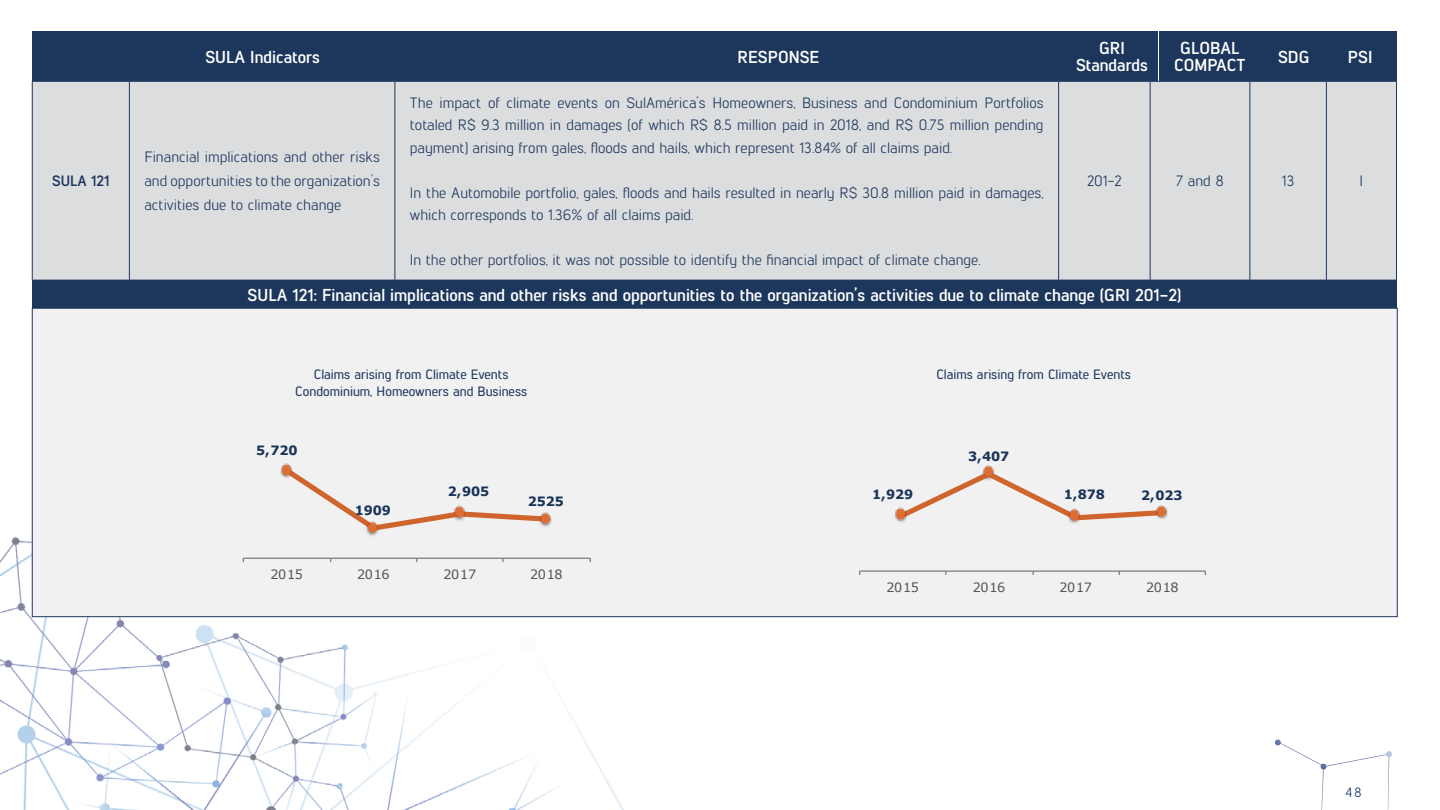
<style>
.page{position:relative;width:1440px;height:810px;background:#fff}
.page>*{position:absolute;margin:0;border:0;box-sizing:border-box;transform-origin:0 0}
.t1{font:700 17.25px/17.1px "Lintel";color:#fff;text-align:center}
.t2{font:15px/22.5px "Lintel";color:#1b365d;text-align:justify}
.t3{font:700 15px "Lintel";color:#1b365d}
.t4{font:500 13.5px/16.2px "Lintel";color:#1b365d;text-align:center}
.t5{font:13.5px "Lintel";color:#0b2d72}
.t6{font:700 12.83px "Verdana";letter-spacing:-.01em;color:#1b365d}
.t7{font:12.83px "Verdana";letter-spacing:-.035em;color:#595959}
</style>
<div class="page">
<img style="left:0;top:347px;width:886px;height:463px">
<svg style="left:1275px;top:739px;width:117px;height:71px"></svg>
<div style="left:32px;top:308px;width:1366px;height:309px;background:#f1f1f2;border:1px solid #1c365c"></div>
<div style="left:32px;top:81px;width:97px;height:199px;background:#dcddde"></div>
<div style="left:129px;top:81px;width:266px;height:199px;background:#dcddde"></div>
<div style="left:395px;top:81px;width:664px;height:199px;background:#dcddde"></div>
<div style="left:1059px;top:81px;width:91px;height:199px;background:#dcddde"></div>
<div style="left:1150px;top:81px;width:100px;height:199px;background:#dcddde"></div>
<div style="left:1250px;top:81px;width:76px;height:199px;background:#dcddde"></div>
<div style="left:1326px;top:81px;width:71px;height:199px;background:#dcddde"></div>
<hr style="left:32px;top:82px;width:1px;height:198px;background:#1c365c">
<hr style="left:32px;top:81px;width:97px;height:1px;background:#1c365c">
<hr style="left:129px;top:81px;width:266px;height:1px;background:#1c365c">
<hr style="left:395px;top:81px;width:664px;height:1px;background:#1c365c">
<hr style="left:1059px;top:81px;width:91px;height:1px;background:#1c365c">
<hr style="left:1150px;top:81px;width:100px;height:1px;background:#1c365c">
<hr style="left:1250px;top:81px;width:76px;height:1px;background:#1c365c">
<hr style="left:1326px;top:81px;width:71px;height:1px;background:#1c365c">
<hr style="left:129px;top:82px;width:1px;height:198px;background:#1c365c">
<hr style="left:395px;top:82px;width:1px;height:198px;background:#1c365c">
<hr style="left:1058px;top:82px;width:1px;height:198px;background:#1c365c">
<hr style="left:1150px;top:82px;width:1px;height:198px;background:#1c365c">
<hr style="left:1250px;top:82px;width:1px;height:198px;background:#1c365c">
<hr style="left:1326px;top:82px;width:1px;height:198px;background:#1c365c">
<hr style="left:1396px;top:82px;width:1px;height:198px;background:#1c365c">
<div style="left:32px;top:280px;width:1365px;height:28px;background:#1c365c"></div>
<svg style="left:242px;top:463px;width:349px;height:100px"></svg>
<svg style="left:859px;top:465px;width:347px;height:110px"></svg>
<div style="left:491px;top:32px;width:574px;height:49px;background:#1c365c"></div>
<div style="left:32px;top:32px;width:461px;height:49px;background:#1c365c"></div>
<div style="left:1065px;top:32px;width:93px;height:49px;background:#1c365c"></div>
<div style="left:1331px;top:32px;width:66px;height:49px;background:#1c365c"></div>
<div style="left:1256px;top:32px;width:75px;height:49px;background:#1c365c"></div>
<div style="left:1159px;top:32px;width:97px;height:49px;background:#1c365c"></div>
<p class="t3" style="left:52px;top:171px;width:59px">SULA 121</p>
<p class="t1" style="left:205px;top:47px;width:116px">SULA Indicators</p>
<p class="t1" style="left:738px;top:47px;width:83px">RESPONSE</p>
<p class="t1" style="left:1174px;top:39px;width:73px">GLOBAL<br>COMPACT</p>
<p class="t1" style="left:1278px;top:47px;width:33px">SDG</p>
<p class="t1" style="left:1076px;top:39px;width:73px">GRI<br>Standards</p>
<p class="t1" style="left:1348px;top:47px;width:26px">PSI</p>
<p class="t2" style="left:144px;top:144px;width:237px;line-height:24px">Financial implications and other risks and opportunities to the organization’s activities due to climate change</p>
<p class="t2" style="left:410px;top:90px;width:635px">The impact of climate events on SulAmérica’s Homeowners, Business and Condominium Portfolios totaled R$ 9.3 million in damages (of which R$ 8.5 million paid in 2018, and R$ 0.75 million pending payment) arising from gales, floods and hails, which represent 13.84% of all claims paid.</p>
<p class="t2" style="left:410px;top:180px;width:635px">In the Automobile portfolio, gales, floods and hails resulted in nearly R$ 30.8 million paid in damages, which corresponds to 1.36% of all claims paid.</p>
<p class="t2" style="left:410px;top:248px;width:572px">In the other portfolios, it was not possible to identify the financial impact of climate change.</p>
<p class="t2" style="left:1087px;top:169px;width:36px">201-2</p>
<p class="t2" style="left:1176px;top:169px;width:49px">7 and 8</p>
<p class="t2" style="left:1282px;top:169px;width:14px">13</p>
<p class="t2" style="left:1360px;top:169px;width:5px">I</p>
<p class="t1" style="left:248px;top:285px;width:935px">SULA 121: Financial implications and other risks and opportunities to the organization’s activities due to climate change (GRI 201-2)</p>
<p class="t4" style="left:295px;top:366px;width:234px">Claims arising from Climate Events<br>Condominium, Homeowners and Business</p>
<p class="t4" style="left:936px;top:366px;width:196px">Claims arising from Climate Events</p>
<p class="t6" style="left:256px;top:441px;width:43px">5,720</p>
<p class="t6" style="left:355px;top:501px;width:38px">1909</p>
<p class="t6" style="left:448px;top:482px;width:43px">2,905</p>
<p class="t6" style="left:528px;top:492px;width:38px">2525</p>
<p class="t7" style="left:270px;top:566px;width:34px">2015</p>
<p class="t7" style="left:357px;top:566px;width:34px">2016</p>
<p class="t7" style="left:444px;top:566px;width:34px">2017</p>
<p class="t7" style="left:530px;top:566px;width:34px">2018</p>
<p class="t6" style="left:872px;top:485px;width:43px">1,929</p>
<p class="t6" style="left:968px;top:447px;width:43px">3,407</p>
<p class="t6" style="left:1064px;top:485px;width:43px">1,878</p>
<p class="t6" style="left:1141px;top:486px;width:43px">2,023</p>
<p class="t7" style="left:886px;top:579px;width:34px">2015</p>
<p class="t7" style="left:973px;top:579px;width:34px">2016</p>
<p class="t7" style="left:1059px;top:579px;width:34px">2017</p>
<p class="t7" style="left:1146px;top:579px;width:34px">2018</p>
<p class="t5" style="left:1346px;top:783px;width:18px">48</p>
</div>
